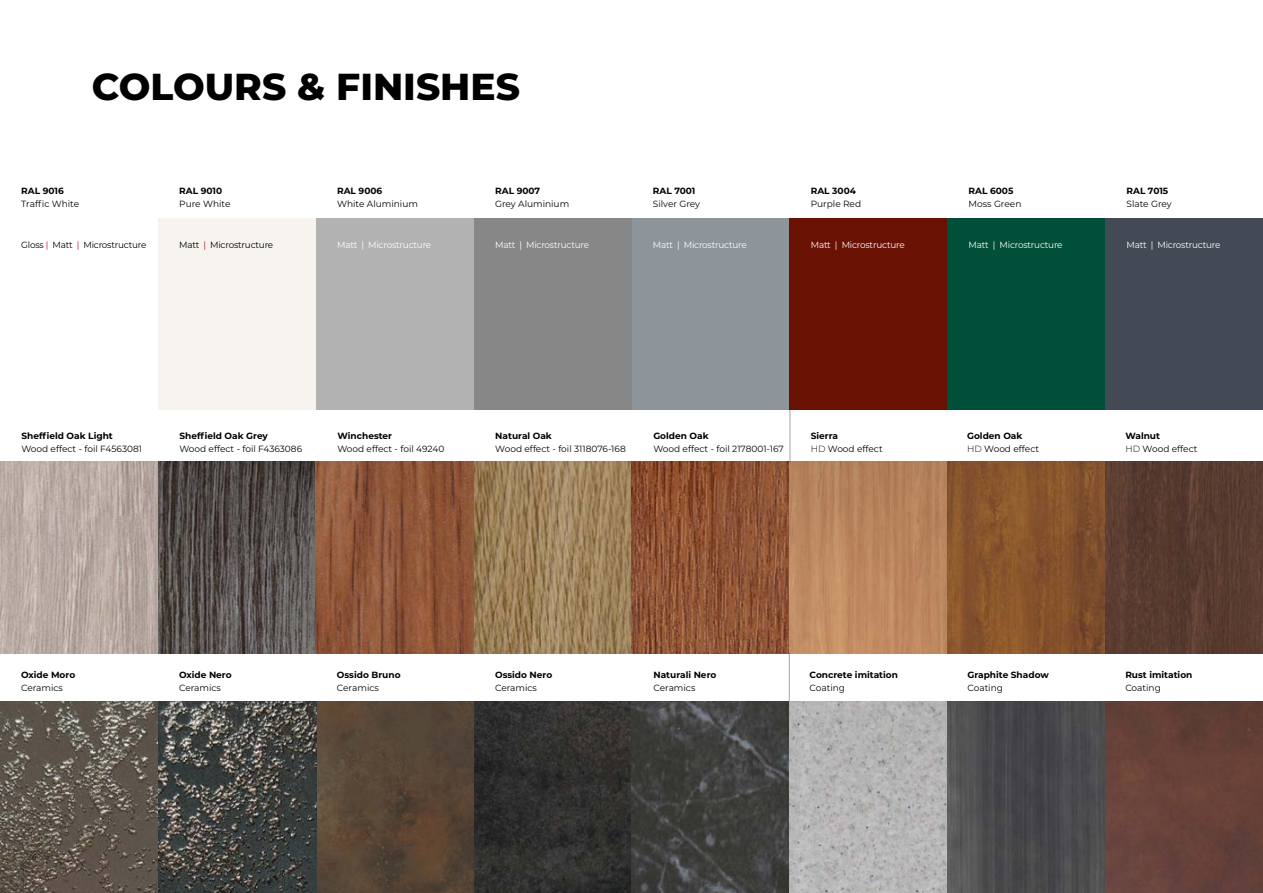
<style>
.page{position:relative;width:1263px;height:893px;background:#fff}
.page>*{position:absolute;margin:0;border:0;box-sizing:border-box;transform-origin:0 0}
.t1{font:800 37.5px "Montserrat";color:#000}
.t2{font:9px/13.5px "Montserrat";color:#000}
.t3{font:700 9px "Montserrat";color:#000}
.t4{font:9px "Montserrat";letter-spacing:-.02em;color:#fff}
.t5{font:9px "Montserrat";letter-spacing:-.02em;color:#000}
.t6{font:300 9px "Montserrat";color:#000}
.s1{color:#aa1124}
.s2{font-weight:700}
.s3{font-weight:300}
</style>
<div class="page">
<div style="left:316px;top:218px;width:158px;height:191px;background:#b3b2b2"></div>
<div style="left:632px;top:218px;width:157px;height:191px;background:#8d949a"></div>
<div style="left:474px;top:218px;width:158px;height:191px;background:#878787"></div>
<div style="left:789px;top:218px;width:158px;height:191px;background:#691103"></div>
<div style="left:947px;top:218px;width:158px;height:191px;background:#004f38"></div>
<div style="left:1105px;top:218px;width:158px;height:191px;background:#444a55"></div>
<div style="left:158px;top:218px;width:158px;height:191px;background:#f7f4ef"></div>
<img style="left:0;top:462px;width:1263px;height:191px">
<svg style="left:158px;top:462px;width:158px;height:191px;background:#554f4b"></svg>
<svg style="left:474px;top:462px;width:158px;height:191px;background:#9b805a"></svg>
<svg style="left:632px;top:462px;width:158px;height:191px;background:#8d5335"></svg>
<svg style="left:316px;top:462px;width:158px;height:191px;background:#8e5539"></svg>
<hr style="left:790px;top:409px;width:1px;height:53px;background:#000">
<img style="left:0;top:702px;width:475px;height:191px">
<svg style="left:317px;top:702px;width:157px;height:191px;background:#574536"></svg>
<svg style="left:475px;top:702px;width:156px;height:191px;background:#2f2f2d"></svg>
<img style="left:631px;top:702px;width:158px;height:191px">
<svg style="left:789px;top:702px;width:158px;height:191px;background:#b4b4b4"></svg>
<svg style="left:947px;top:702px;width:158px;height:191px;background:#4b4a4d"></svg>
<div style="left:1105px;top:702px;width:158px;height:191px;background:#674139"></div>
<svg style="left:159px;top:702px;width:158px;height:191px;background:#4a4b48"></svg>
<hr style="left:789px;top:653px;width:1px;height:49px;background:#000">
<h1 class="t1" style="left:92px;top:59px;width:430px">COLOURS &amp; FINISHES</h1>
<p class="t3" style="left:21px;top:184px;width:44px">RAL 9016</p>
<p class="t2" style="left:21px;top:197px;width:59px">Traffic White</p>
<p class="t5" style="left:21px;top:239px;width:127px">Gloss <span class="s1">|</span> Matt <span class="s1">|</span> Microstructure</p>
<p class="t5" style="left:179px;top:239px;width:95px">Matt <span class="s1">|</span> Microstructure</p>
<p class="t4" style="left:337px;top:239px;width:95px">Matt | Microstructure</p>
<p class="t4" style="left:495px;top:239px;width:95px">Matt | Microstructure</p>
<p class="t4" style="left:653px;top:239px;width:95px">Matt | Microstructure</p>
<p class="t4" style="left:811px;top:239px;width:95px">Matt | Microstructure</p>
<p class="t4" style="left:969px;top:239px;width:95px">Matt | Microstructure</p>
<p class="t4" style="left:1126px;top:239px;width:95px">Matt | Microstructure</p>
<p class="t3" style="left:179px;top:184px;width:44px">RAL 9010</p>
<p class="t2" style="left:179px;top:197px;width:53px">Pure White</p>
<p class="t3" style="left:337px;top:184px;width:47px">RAL 9006</p>
<p class="t2" style="left:337px;top:197px;width:82px">White Aluminium</p>
<p class="t3" style="left:495px;top:184px;width:46px">RAL 9007</p>
<p class="t2" style="left:495px;top:197px;width:76px">Grey Aluminium</p>
<p class="t3" style="left:653px;top:184px;width:44px">RAL 7001</p>
<p class="t2" style="left:653px;top:197px;width:49px">Silver Grey</p>
<p class="t3" style="left:811px;top:184px;width:47px">RAL 3004</p>
<p class="t2" style="left:811px;top:197px;width:52px">Purple Red</p>
<p class="t3" style="left:969px;top:184px;width:46px">RAL 6005</p>
<p class="t2" style="left:969px;top:197px;width:54px">Moss Green</p>
<p class="t3" style="left:1126px;top:184px;width:43px">RAL 7015</p>
<p class="t2" style="left:1126px;top:197px;width:47px">Slate Grey</p>
<p class="t3" style="left:21px;top:429px;width:93px">Sheffield Oak Light</p>
<p class="t2" style="left:21px;top:442px;width:122px">Wood effect - foil F4563081</p>
<p class="t3" style="left:179px;top:429px;width:90px">Sheffield Oak Grey</p>
<p class="t2" style="left:179px;top:442px;width:124px">Wood effect - foil F4363086</p>
<p class="t3" style="left:337px;top:429px;width:56px">Winchester</p>
<p class="t2" style="left:337px;top:442px;width:109px">Wood effect - foil 49240</p>
<p class="t3" style="left:495px;top:429px;width:58px">Natural Oak</p>
<p class="t2" style="left:495px;top:442px;width:132px">Wood effect - foil 3118076-168</p>
<p class="t3" style="left:653px;top:429px;width:57px">Golden Oak</p>
<p class="t2" style="left:653px;top:442px;width:132px">Wood effect - foil 2178001-167</p>
<p class="t2" style="left:811px;top:429px;width:73px"><span class="s2">Sierra<br></span><span class="s3">HD</span> Wood effect</p>
<p class="t2" style="left:967px;top:429px;width:73px"><span class="s2">Golden Oak<br></span><span class="s3">HD</span> Wood effect</p>
<p class="t2" style="left:1125px;top:429px;width:73px"><span class="s2">Walnut<br></span><span class="s3">HD</span> Wood effect</p>
<p class="t3" style="left:21px;top:668px;width:56px">Oxide Moro</p>
<p class="t2" style="left:21px;top:681px;width:43px">Ceramics</p>
<p class="t6" style="left:27px;top:851px;width:12px">24</p>
<p class="t3" style="left:179px;top:668px;width:54px">Oxide Nero</p>
<p class="t2" style="left:179px;top:681px;width:43px">Ceramics</p>
<p class="t3" style="left:337px;top:668px;width:65px">Ossido Bruno</p>
<p class="t2" style="left:337px;top:681px;width:43px">Ceramics</p>
<p class="t3" style="left:495px;top:668px;width:59px">Ossido Nero</p>
<p class="t2" style="left:495px;top:681px;width:43px">Ceramics</p>
<p class="t3" style="left:653px;top:668px;width:64px">Naturali Nero</p>
<p class="t2" style="left:653px;top:681px;width:43px">Ceramics</p>
<p class="t3" style="left:809px;top:668px;width:90px">Concrete imitation</p>
<p class="t2" style="left:809px;top:681px;width:37px">Coating</p>
<p class="t3" style="left:967px;top:668px;width:83px">Graphite Shadow</p>
<p class="t2" style="left:967px;top:681px;width:37px">Coating</p>
<p class="t3" style="left:1125px;top:668px;width:69px">Rust imitation</p>
<p class="t2" style="left:1125px;top:681px;width:37px">Coating</p>
</div>
